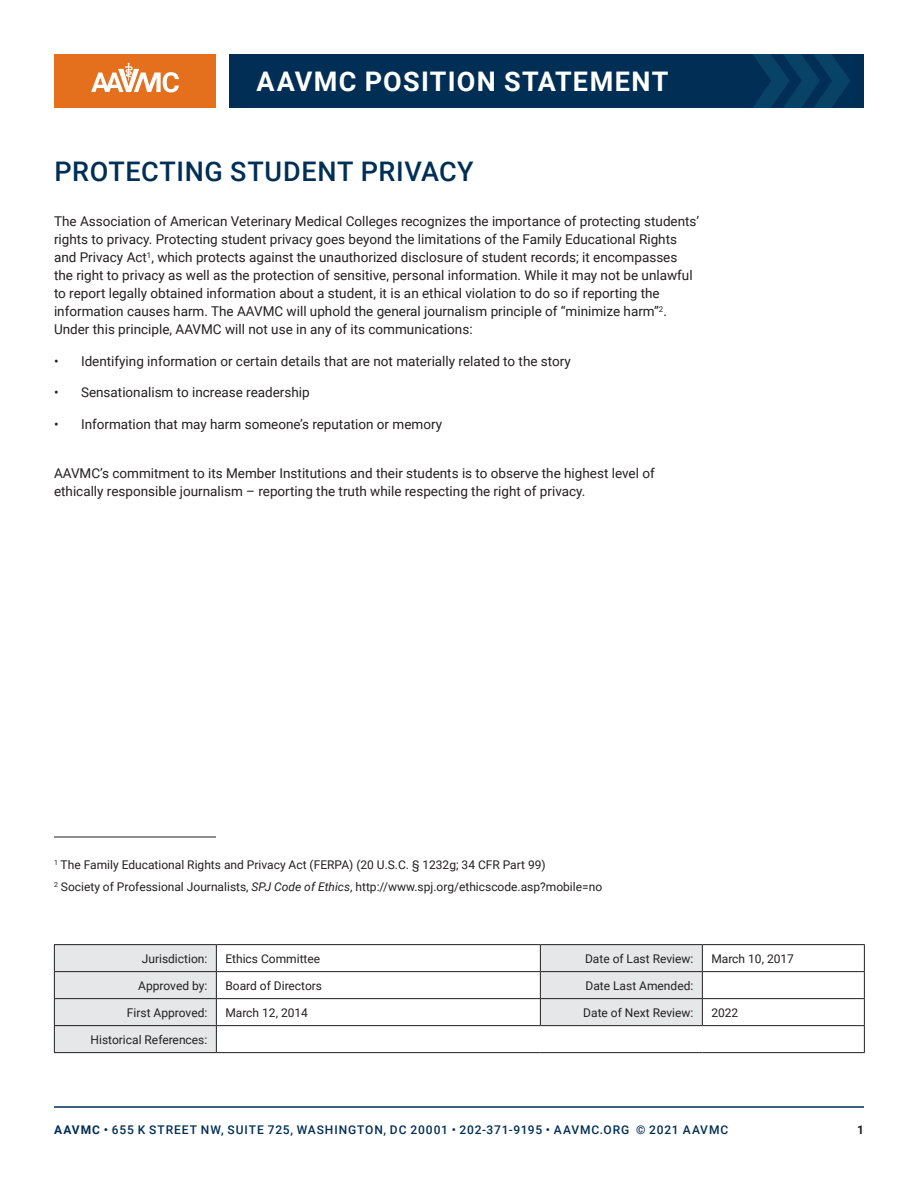
<style>
.page{position:relative;width:918px;height:1188px;background:#fff}
.page>*{position:absolute;margin:0;border:0;box-sizing:border-box;transform-origin:0 0}
.t1{font:500 27px "Roboto";letter-spacing:.025em;color:#002e54}
.t2{font:700 27px "Roboto";letter-spacing:.045em;color:#fff}
.t3{font:13.5px/18px "Roboto";color:#231f20}
.t4{font:12px/21.8px "Roboto";color:#231f20}
.t5{font:500 12px "Roboto";letter-spacing:.075em;color:#002e54}
.t6{font:700 12px "Roboto";color:#231f20}
.s1{font-style:italic}
.s2{font-weight:700}
</style>
<div class="page">
<div style="left:54px;top:54px;width:162px;height:54px;background:#e4701e"></div>
<div style="left:230px;top:54px;width:634px;height:54px;background:#002e54"></div>
<svg style="left:753px;top:54px;width:97px;height:54px"></svg>
<svg style="left:91px;top:63px;width:88px;height:29px"></svg>
<hr style="left:54px;top:837px;width:162px;height:1px;background:#231f20">
<svg style="left:55px;top:945px;width:647px;height:107px"></svg>
<hr style="left:54px;top:944px;width:162px;height:1px;background:#231f20">
<hr style="left:216px;top:944px;width:324px;height:1px;background:#231f20">
<hr style="left:540px;top:944px;width:162px;height:1px;background:#231f20">
<hr style="left:702px;top:944px;width:163px;height:1px;background:#231f20">
<hr style="left:54px;top:971px;width:162px;height:1px;background:#231f20">
<hr style="left:216px;top:971px;width:324px;height:1px;background:#231f20">
<hr style="left:540px;top:971px;width:162px;height:1px;background:#231f20">
<hr style="left:702px;top:971px;width:163px;height:1px;background:#231f20">
<hr style="left:54px;top:998px;width:162px;height:1px;background:#231f20">
<hr style="left:216px;top:998px;width:324px;height:1px;background:#231f20">
<hr style="left:540px;top:998px;width:162px;height:1px;background:#231f20">
<svg style="left:540px;top:945px;width:1px;height:80px"></svg>
<hr style="left:702px;top:998px;width:163px;height:1px;background:#231f20">
<svg style="left:702px;top:945px;width:1px;height:80px"></svg>
<hr style="left:54px;top:1025px;width:162px;height:1px;background:#231f20">
<svg style="left:54px;top:945px;width:1px;height:107px"></svg>
<hr style="left:216px;top:1025px;width:324px;height:1px;background:#231f20">
<svg style="left:216px;top:945px;width:1px;height:107px"></svg>
<hr style="left:540px;top:1025px;width:162px;height:1px;background:#231f20">
<hr style="left:702px;top:1025px;width:163px;height:1px;background:#231f20">
<svg style="left:864px;top:945px;width:1px;height:107px"></svg>
<hr style="left:54px;top:1052px;width:162px;height:1px;background:#231f20">
<hr style="left:216px;top:1052px;width:324px;height:1px;background:#231f20">
<hr style="left:540px;top:1052px;width:162px;height:1px;background:#231f20">
<hr style="left:702px;top:1052px;width:163px;height:1px;background:#231f20">
<hr style="left:54px;top:1106px;width:810px;height:2px;background:#002e54">
<h1 class="t2" style="left:257px;top:62px;width:413px">AAVMC POSITION STATEMENT</h1>
<h1 class="t1" style="left:54px;top:153px;width:421px">PROTECTING STUDENT PRIVACY</h1>
<p class="t3" style="left:54px;top:212px;width:647px">The Association of American Veterinary Medical Colleges recognizes the importance of protecting students’ rights to privacy. Protecting student privacy goes beyond the limitations of the Family Educational Rights and Privacy Act<sup>1</sup>, which protects against the unauthorized disclosure of student records; it encompasses the right to privacy as well as the protection of sensitive, personal information. While it may not be unlawful to report legally obtained information about a student, it is an ethical violation to do so if reporting the information causes harm. The AAVMC will uphold the general journalism principle of “minimize harm”<sup>2</sup>.<br>Under this principle, AAVMC will not use in any of its communications:</p>
<p class="t3" style="left:54px;top:351px;width:518px">• Identifying information or certain details that are not materially related to the story</p>
<p class="t3" style="left:54px;top:383px;width:257px">• Sensationalism to increase readership</p>
<p class="t3" style="left:54px;top:414px;width:390px">• Information that may harm someone’s reputation or memory</p>
<p class="t3" style="left:54px;top:464px;width:602px">AAVMC’s commitment to its Member Institutions and their students is to observe the highest level of ethically responsible journalism – reporting the truth while respecting the right of privacy.</p>
<p class="t4" style="left:54px;top:854px;width:550px"><sup>1</sup> The Family Educational Rights and Privacy Act (FERPA) (20 U.S.C. § 1232g; 34 CFR Part 99)<br><sup>2</sup> Society of Professional Journalists, <span class="s1">SPJ Code of Ethics</span>, http://www.spj.org/ethicscode.asp?mobile=no</p>
<p class="t4" style="left:142px;top:947px;width:67px">Jurisdiction:</p>
<p class="t4" style="left:225px;top:947px;width:96px">Ethics Committee</p>
<p class="t4" style="left:585px;top:947px;width:110px">Date of Last Review:</p>
<p class="t4" style="left:711px;top:947px;width:84px">March 10, 2017</p>
<p class="t4" style="left:138px;top:974px;width:71px">Approved by:</p>
<p class="t4" style="left:225px;top:974px;width:98px">Board of Directors</p>
<p class="t4" style="left:586px;top:974px;width:109px">Date Last Amended:</p>
<p class="t4" style="left:127px;top:1001px;width:82px">First Approved:</p>
<p class="t4" style="left:225px;top:1001px;width:84px">March 12, 2014</p>
<p class="t4" style="left:583px;top:1001px;width:112px">Date of Next Review:</p>
<p class="t4" style="left:711px;top:1001px;width:28px">2022</p>
<p class="t4" style="left:91px;top:1028px;width:118px">Historical References:</p>
<p class="t5" style="left:54px;top:1121px;width:676px"><span class="s2">AAVMC •</span> 655 K STREET NW, SUITE 725, WASHINGTON, DC 20001 • 202-371-9195 • AAVMC.ORG © 2021 AAVMC</p>
<p class="t6" style="left:857px;top:1121px;width:8px">1</p>
</div>
